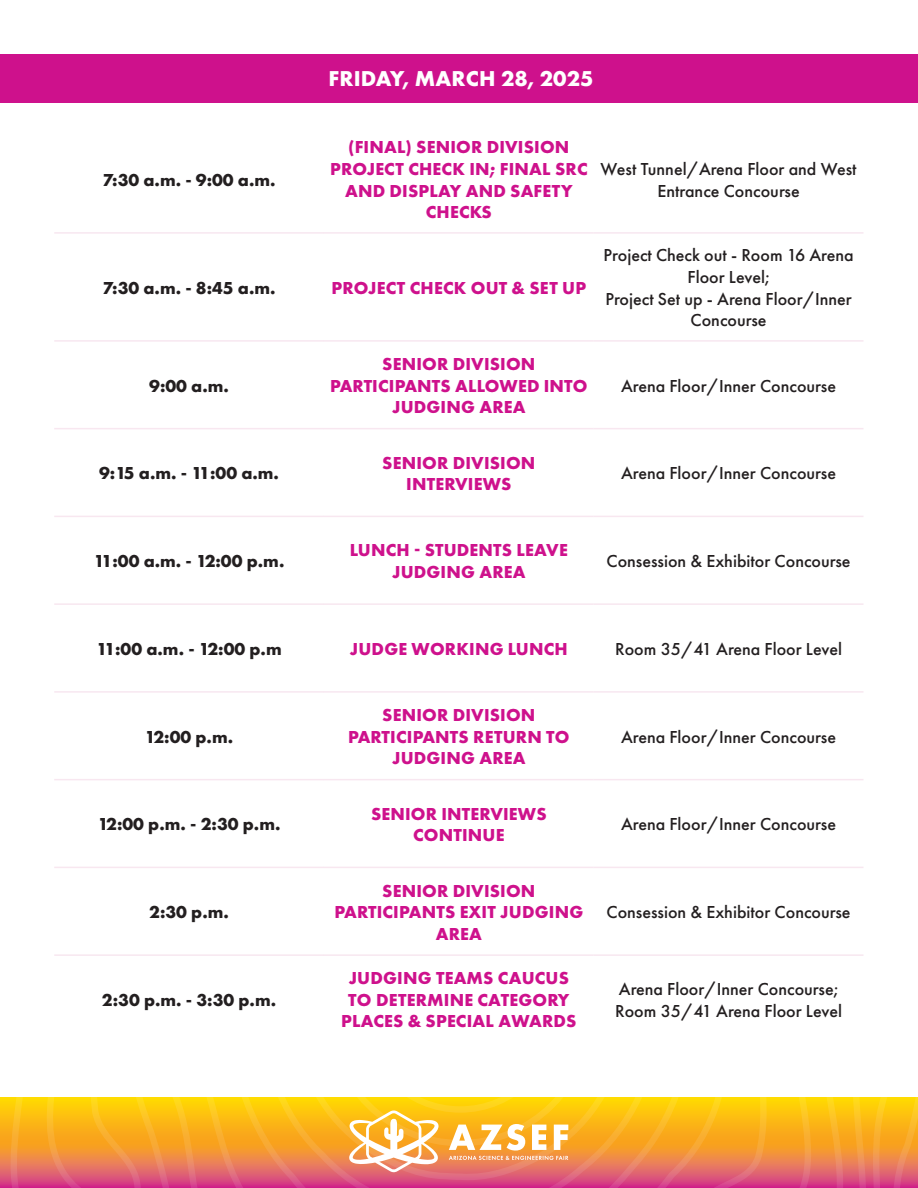
<style>
.page{position:relative;width:918px;height:1188px;background:#fff}
.page>*{position:absolute;margin:0;border:0;box-sizing:border-box;transform-origin:0 0}
.t1{font:700 22.35px "Futura PT";letter-spacing:.01em;color:#fff}
.t2{font:700 18px/21.6px "Futura PT";letter-spacing:.01em;color:#ce118c;text-align:center}
.t3{font:500 18px/21.6px "Futura PT";color:#231f20;text-align:center}
.t4{font:700 18px "Futura PT";color:#231f20}
</style>
<div class="page">
<svg style="left:0;top:1097px;width:918px;height:91px;background:#f19938"></svg>
<svg style="left:226px;top:1097px;width:468px;height:91px;background:#f2a14b"></svg>
<div style="left:0;top:54px;width:918px;height:48px;background:#ce118c"></div>
<hr style="left:54px;top:232px;width:270px;height:2px;background:#f8e7f0">
<hr style="left:324px;top:232px;width:270px;height:2px;background:#f8e7f0">
<hr style="left:594px;top:232px;width:269px;height:2px;background:#f8e7f0">
<hr style="left:54px;top:340px;width:270px;height:2px;background:#f8e7f0">
<hr style="left:324px;top:340px;width:270px;height:2px;background:#f8e7f0">
<hr style="left:594px;top:340px;width:269px;height:2px;background:#f8e7f0">
<hr style="left:54px;top:428px;width:270px;height:1px;background:#f8e7f0">
<hr style="left:324px;top:428px;width:270px;height:1px;background:#f8e7f0">
<hr style="left:594px;top:428px;width:269px;height:1px;background:#f8e7f0">
<hr style="left:54px;top:603px;width:270px;height:2px;background:#f8e7f0">
<hr style="left:324px;top:603px;width:270px;height:2px;background:#f8e7f0">
<hr style="left:594px;top:603px;width:269px;height:2px;background:#f8e7f0">
<hr style="left:54px;top:779px;width:270px;height:1px;background:#f8e7f0">
<hr style="left:324px;top:779px;width:270px;height:1px;background:#f8e7f0">
<hr style="left:594px;top:779px;width:269px;height:1px;background:#f8e7f0">
<hr style="left:54px;top:867px;width:270px;height:1px;background:#f8e7f0">
<hr style="left:324px;top:867px;width:270px;height:1px;background:#f8e7f0">
<hr style="left:594px;top:867px;width:269px;height:1px;background:#f8e7f0">
<hr style="left:54px;top:954px;width:270px;height:2px;background:#f8e7f0">
<hr style="left:324px;top:954px;width:270px;height:2px;background:#f8e7f0">
<hr style="left:594px;top:954px;width:269px;height:2px;background:#f8e7f0">
<hr style="left:54px;top:516px;width:270px;height:1px;background:#f8e7f0">
<hr style="left:324px;top:516px;width:270px;height:1px;background:#f8e7f0">
<hr style="left:594px;top:516px;width:269px;height:1px;background:#f8e7f0">
<hr style="left:54px;top:691px;width:270px;height:2px;background:#f8e7f0">
<hr style="left:324px;top:691px;width:270px;height:2px;background:#f8e7f0">
<hr style="left:594px;top:691px;width:269px;height:2px;background:#f8e7f0">
<p class="t1" style="left:328px;top:64px;width:267px">FRIDAY, MARCH 28, 2025</p>
<p class="t4" style="left:103px;top:168px;width:175px">7:30 a.m. - 9:00 a.m.</p>
<p class="t2" style="left:330px;top:136px;width:259px">(FINAL) SENIOR DIVISION<br>PROJECT CHECK IN; FINAL SRC<br>AND DISPLAY AND SAFETY<br>CHECKS</p>
<p class="t4" style="left:103px;top:276px;width:175px">7:30 a.m. - 8:45 a.m.</p>
<p class="t2" style="left:332px;top:276px;width:256px">PROJECT CHECK OUT &amp; SET UP</p>
<p class="t4" style="left:149px;top:374px;width:81px">9:00 a.m.</p>
<p class="t2" style="left:330px;top:353px;width:259px">SENIOR DIVISION<br>PARTICIPANTS ALLOWED INTO<br>JUDGING AREA</p>
<p class="t3" style="left:601px;top:158px;width:258px">West Tunnel/Arena Floor and West<br>Entrance Concourse</p>
<p class="t3" style="left:604px;top:245px;width:252px">Project Check out - Room 16 Arena<br>Floor Level;</p>
<p class="t3" style="left:605px;top:288px;width:248px">Project Set up - Arena Floor/Inner<br>Concourse</p>
<p class="t3" style="left:621px;top:375px;width:216px">Arena Floor/Inner Concourse</p>
<p class="t4" style="left:99px;top:462px;width:181px">9:15 a.m. - 11:00 a.m.</p>
<p class="t2" style="left:382px;top:451px;width:155px">SENIOR DIVISION<br>INTERVIEWS</p>
<p class="t3" style="left:621px;top:463px;width:216px">Arena Floor/Inner Concourse</p>
<p class="t4" style="left:94px;top:550px;width:192px">11:00 a.m. - 12:00 p.m.</p>
<p class="t2" style="left:350px;top:539px;width:219px">LUNCH - STUDENTS LEAVE<br>JUDGING AREA</p>
<p class="t3" style="left:607px;top:550px;width:246px">Consession &amp; Exhibitor Concourse</p>
<p class="t4" style="left:96px;top:637px;width:187px">11:00 a.m. - 12:00 p.m</p>
<p class="t2" style="left:350px;top:638px;width:219px">JUDGE WORKING LUNCH</p>
<p class="t3" style="left:615px;top:638px;width:228px">Room 35/41 Arena Floor Level</p>
<p class="t4" style="left:145px;top:725px;width:90px">12:00 p.m.</p>
<p class="t2" style="left:348px;top:704px;width:223px">SENIOR DIVISION<br>PARTICIPANTS RETURN TO<br>JUDGING AREA</p>
<p class="t3" style="left:621px;top:726px;width:216px">Arena Floor/Inner Concourse</p>
<p class="t4" style="left:98px;top:813px;width:184px">12:00 p.m. - 2:30 p.m.</p>
<p class="t2" style="left:371px;top:802px;width:177px">SENIOR INTERVIEWS<br>CONTINUE</p>
<p class="t3" style="left:621px;top:814px;width:216px">Arena Floor/Inner Concourse</p>
<p class="t4" style="left:149px;top:901px;width:81px">2:30 p.m.</p>
<p class="t4" style="left:102px;top:988px;width:176px">2:30 p.m. - 3:30 p.m.</p>
<p class="t2" style="left:334px;top:879px;width:250px">SENIOR DIVISION<br>PARTICIPANTS EXIT JUDGING<br>AREA</p>
<p class="t3" style="left:607px;top:901px;width:246px">Consession &amp; Exhibitor Concourse</p>
<p class="t2" style="left:341px;top:967px;width:237px">JUDGING TEAMS CAUCUS<br>TO DETERMINE CATEGORY<br>PLACES &amp; SPECIAL AWARDS</p>
<p class="t3" style="left:615px;top:978px;width:228px;text-align:left">Arena Floor/Inner Concourse;<br>Room 35/41 Arena Floor Level</p>
</div>
